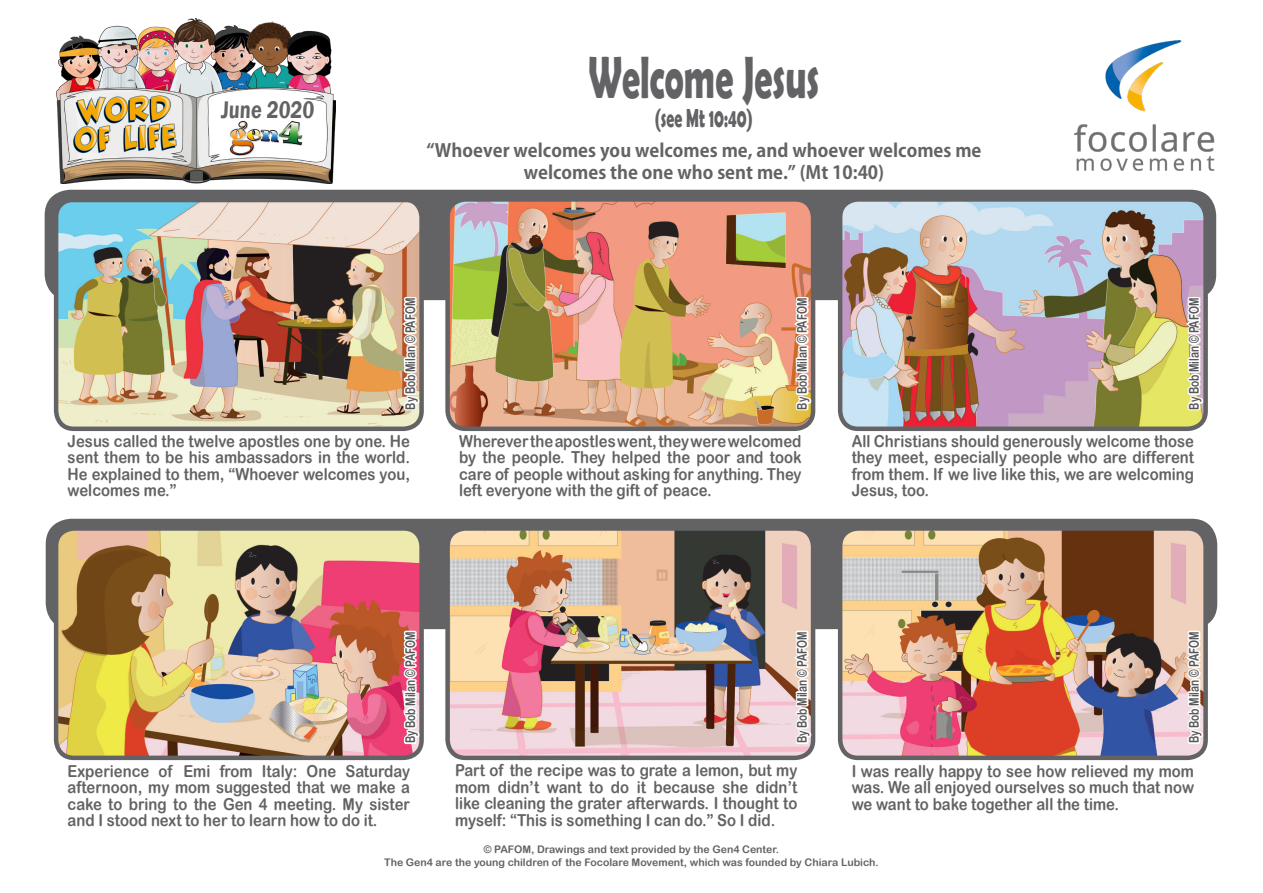
<style>
.page{position:relative;width:1263px;height:893px;background:#fff}
.page>*{position:absolute;margin:0;border:0;box-sizing:border-box;transform-origin:0 0}
.t1{font:700 60px "Berlin Sans FB Demi";color:#636366;scale:.6 1}
.t2{font:700 26.25px "Berlin Sans FB Demi";color:#636366;scale:.6 1}
.t3{font:600 24.75px "Franklin Gothic";color:#636366;scale:.82 1}
.t4{font:700 18px "Koz Go Pr 6 N";color:#636366}
.t5{font:16.5px/16.5px "Arial Rounded MT Bold";color:#636366;text-align:justify;scale:.9 1}
.t6{font:13.5px "Arial Rounded MT Bold";color:#57585a;scale:.75 1}
.t7{font:10.5px "Arial Rounded MT Bold";color:#636366}
</style>
<div class="page">
<img style="left:1074px;top:40px;width:141px;height:131px">
<img style="left:57px;top:18px;width:278px;height:166px">
<div style="left:45px;top:190px;width:1171px;height:110px;background:#636366;border-radius:26px"></div>
<div style="left:46px;top:519px;width:1171px;height:110px;background:#636366;border-radius:26px"></div>
<img style="left:843px;top:531px;width:360px;height:224px">
<div style="left:838px;top:526px;width:370px;height:234px;border:4px solid #636366;border-radius:18px"></div>
<img style="left:450px;top:531px;width:363px;height:224px">
<div style="left:445px;top:526px;width:370px;height:234px;border:4px solid #636366;border-radius:18px"></div>
<img style="left:59px;top:531px;width:360px;height:224px">
<div style="left:54px;top:526px;width:370px;height:234px;border:4px solid #636366;border-radius:18px"></div>
<img style="left:843px;top:202px;width:360px;height:224px">
<div style="left:838px;top:197px;width:370px;height:234px;border:4px solid #636366;border-radius:18px"></div>
<img style="left:450px;top:202px;width:363px;height:224px">
<div style="left:445px;top:197px;width:370px;height:234px;border:4px solid #636366;border-radius:18px"></div>
<img style="left:59px;top:202px;width:360px;height:224px">
<div style="left:54px;top:197px;width:370px;height:234px;border:4px solid #636366;border-radius:18px"></div>
<svg style="left:1159px;top:628px;width:49px;height:119px"></svg>
<svg style="left:767px;top:628px;width:52px;height:119px"></svg>
<svg style="left:375px;top:628px;width:52px;height:119px"></svg>
<svg style="left:1159px;top:294px;width:49px;height:119px"></svg>
<svg style="left:767px;top:294px;width:52px;height:119px"></svg>
<svg style="left:375px;top:294px;width:52px;height:119px"></svg>
<p class="t3" style="left:221px;top:95px;width:117px">June 2020</p>
<p class="t1" style="left:588px;top:43px;width:386px">Welcome Jesus</p>
<p class="t2" style="left:655px;top:103px;width:165px">(see Mt 10:40)</p>
<p class="t4" style="left:426px;top:140px;width:557px">“Whoever welcomes you welcomes me, and whoever welcomes me</p>
<p class="t4" style="left:524px;top:162px;width:362px">welcomes the one who sent me.” (Mt 10:40)</p>
<p class="t6" style="left:402px;top:410px;width:151px;rotate:-90deg">By Bob Milan © PAFOM</p>
<p class="t6" style="left:794px;top:410px;width:151px;rotate:-90deg">By Bob Milan © PAFOM</p>
<p class="t6" style="left:1186px;top:410px;width:151px;rotate:-90deg">By Bob Milan © PAFOM</p>
<p class="t5" style="left:68px;top:432px;width:382px">Jesus called the twelve apostles one by one. He sent them to be his ambassadors in the world.<br>He explained to them, “Whoever welcomes you, welcomes me.”</p>
<p class="t5" style="left:459px;top:432px;width:382px">Wherever the apostles went, they were welcomed by the people. They helped the poor and took care of people without asking for anything. They left everyone with the gift of peace.</p>
<p class="t5" style="left:852px;top:432px;width:382px">All Christians should generously welcome those they meet, especially people who are different from them. If we live like this, we are welcoming Jesus, too.</p>
<p class="t6" style="left:402px;top:743px;width:151px;rotate:-90deg">By Bob Milan © PAFOM</p>
<p class="t6" style="left:794px;top:743px;width:151px;rotate:-90deg">By Bob Milan © PAFOM</p>
<p class="t6" style="left:1186px;top:743px;width:151px;rotate:-90deg">By Bob Milan © PAFOM</p>
<p class="t5" style="left:68px;top:762px;width:382px">Experience of Emi from Italy: One Saturday afternoon, my mom suggested that we make a cake to bring to the Gen 4 meeting. My sister and I stood next to her to learn how to do it.</p>
<p class="t5" style="left:455px;top:762px;width:382px">Part of the recipe was to grate a lemon, but my mom didn’t want to do it because she didn’t like cleaning the grater afterwards. I thought to myself: “This is something I can do.” So I did.</p>
<p class="t5" style="left:852px;top:762px;width:382px">I was really happy to see how relieved my mom was. We all enjoyed ourselves so much that now we want to bake together all the time.</p>
<p class="t7" style="left:484px;top:843px;width:297px">© PAFOM, Drawings and text provided by the Gen4 Center.</p>
<p class="t7" style="left:384px;top:856px;width:496px">The Gen4 are the young children of the Focolare Movement, which was founded by Chiara Lubich.</p>
</div>
